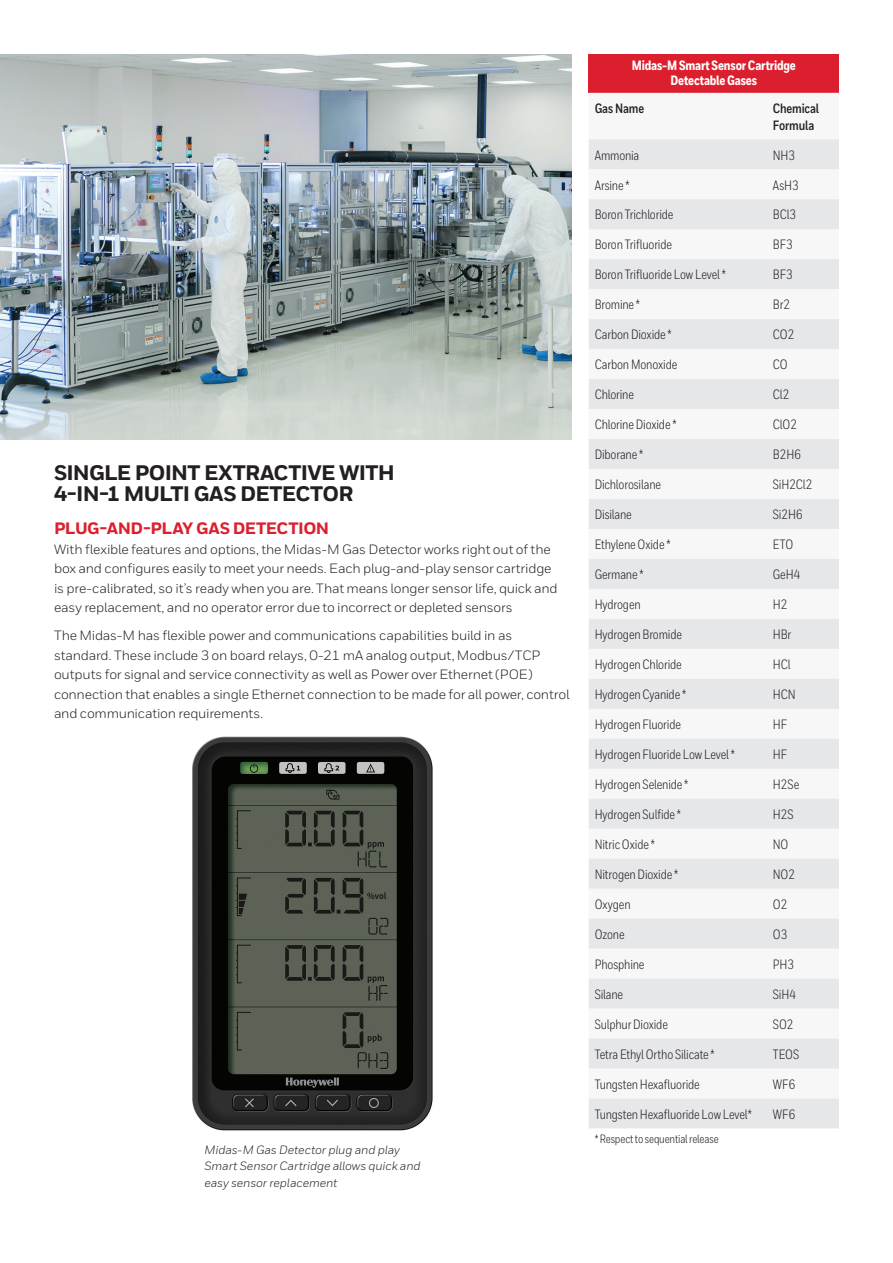
<style>
.page{position:relative;width:893px;height:1263px;background:#fff}
.page>*{position:absolute;margin:0;border:0;box-sizing:border-box;transform-origin:0 0}
.t1{font:800 21px/21px "Honeywell Sans";letter-spacing:-.035em;color:#231f20}
.t2{font:800 16.5px "Honeywell Sans";letter-spacing:-.03em;color:#dc1f2e}
.t3{font:13.5px/19.5px "Honeywell Sans";letter-spacing:-.015em;color:#231f20}
.t4{font:13.5px "Honeywell Cond";letter-spacing:-.01em;color:#231f20}
.t5{font:800 13.5px/15px "Honeywell Cond";letter-spacing:-.015em;color:#fff;text-align:center}
.t6{font:700 13.5px/16.5px "Honeywell Cond";letter-spacing:-.01em;color:#231f20}
.t7{font:italic 12px/16.5px "Honeywell Sans TT";letter-spacing:-.005em;color:#231f20}
.t8{font:12px "Honeywell Cond";letter-spacing:-.01em;color:#231f20}
</style>
<div class="page">
<div style="left:589px;top:54px;width:250px;height:39px;background:#dc1f2e"></div>
<svg style="left:589px;top:139px;width:250px;height:989px;fill:#e7e8e9"></svg>
<img style="left:192px;top:736px;width:241px;height:395px">
<img style="left:0;top:54px;width:572px;height:385px">
<h1 class="t1" style="left:54px;top:463px;width:342px">SINGLE POINT EXTRACTIVE WITH<br>4-IN-1 MULTI GAS DETECTOR</h1>
<p class="t2" style="left:54px;top:518px;width:277px">PLUG-AND-PLAY GAS DETECTION</p>
<p class="t3" style="left:54px;top:539px;width:505px">With flexible features and options, the Midas-M Gas Detector works right out of the box and configures easily to meet your needs. Each plug-and-play sensor cartridge is pre-calibrated, so it’s ready when you are. That means longer sensor life, quick and easy replacement, and no operator error due to incorrect or depleted sensors</p>
<p class="t3" style="left:54px;top:626px;width:517px">The Midas-M has flexible power and communications capabilities build in as standard. These include 3 on board relays, 0-21 mA analog output, Modbus/TCP outputs for signal and service connectivity as well as Power over Ethernet (POE) connection that enables a single Ethernet connection to be made for all power, control and communication requirements.</p>
<p class="t7" style="left:204px;top:1141px;width:218px">Midas-M Gas Detector plug and play<br>Smart Sensor Cartridge allows quick and easy sensor replacement</p>
<p class="t5" style="left:632px;top:58px;width:166px">Midas-M Smart Sensor Cartridge<br>Detectable Gases</p>
<p class="t6" style="left:595px;top:100px;width:51px">Gas Name</p>
<p class="t6" style="left:773px;top:100px;width:48px">Chemical<br>Formula</p>
<p class="t4" style="left:595px;top:147px;width:46px">Ammonia</p>
<p class="t4" style="left:773px;top:147px;width:24px">NH3</p>
<p class="t4" style="left:595px;top:177px;width:36px">Arsine *</p>
<p class="t4" style="left:773px;top:177px;width:28px">AsH3</p>
<p class="t4" style="left:595px;top:207px;width:80px">Boron Trichloride</p>
<p class="t4" style="left:773px;top:207px;width:25px">BCl3</p>
<p class="t4" style="left:595px;top:237px;width:79px">Boron Trifluoride</p>
<p class="t4" style="left:773px;top:237px;width:22px">BF3</p>
<p class="t4" style="left:595px;top:267px;width:133px">Boron Trifluoride Low Level *</p>
<p class="t4" style="left:773px;top:267px;width:22px">BF3</p>
<p class="t4" style="left:595px;top:297px;width:47px">Bromine *</p>
<p class="t4" style="left:773px;top:297px;width:19px">Br2</p>
<p class="t4" style="left:595px;top:327px;width:79px">Carbon Dioxide *</p>
<p class="t4" style="left:773px;top:327px;width:23px">CO2</p>
<p class="t4" style="left:595px;top:357px;width:84px">Carbon Monoxide</p>
<p class="t4" style="left:773px;top:357px;width:16px">CO</p>
<p class="t4" style="left:595px;top:387px;width:41px">Chlorine</p>
<p class="t4" style="left:773px;top:387px;width:18px">Cl2</p>
<p class="t4" style="left:595px;top:417px;width:83px">Chlorine Dioxide *</p>
<p class="t4" style="left:773px;top:417px;width:26px">ClO2</p>
<p class="t4" style="left:595px;top:447px;width:50px">Diborane *</p>
<p class="t4" style="left:773px;top:447px;width:30px">B2H6</p>
<p class="t4" style="left:595px;top:477px;width:68px">Dichlorosilane</p>
<p class="t4" style="left:773px;top:477px;width:41px">SiH2Cl2</p>
<p class="t4" style="left:595px;top:506px;width:39px">Disilane</p>
<p class="t4" style="left:773px;top:506px;width:32px">Si2H6</p>
<p class="t4" style="left:595px;top:536px;width:77px">Ethylene Oxide *</p>
<p class="t4" style="left:773px;top:536px;width:22px">ETO</p>
<p class="t4" style="left:595px;top:566px;width:50px">Germane *</p>
<p class="t4" style="left:773px;top:566px;width:29px">GeH4</p>
<p class="t4" style="left:595px;top:596px;width:48px">Hydrogen</p>
<p class="t4" style="left:773px;top:596px;width:16px">H2</p>
<p class="t4" style="left:595px;top:626px;width:89px">Hydrogen Bromide</p>
<p class="t4" style="left:773px;top:626px;width:20px">HBr</p>
<p class="t4" style="left:595px;top:656px;width:89px">Hydrogen Chloride</p>
<p class="t4" style="left:773px;top:656px;width:19px">HCl</p>
<p class="t4" style="left:595px;top:686px;width:93px">Hydrogen Cyanide *</p>
<p class="t4" style="left:773px;top:686px;width:24px">HCN</p>
<p class="t4" style="left:595px;top:716px;width:88px">Hydrogen Fluoride</p>
<p class="t4" style="left:773px;top:716px;width:16px">HF</p>
<p class="t4" style="left:595px;top:746px;width:142px">Hydrogen Fluoride Low Level *</p>
<p class="t4" style="left:773px;top:746px;width:16px">HF</p>
<p class="t4" style="left:595px;top:776px;width:95px">Hydrogen Selenide *</p>
<p class="t4" style="left:773px;top:776px;width:28px">H2Se</p>
<p class="t4" style="left:595px;top:806px;width:88px">Hydrogen Sulfide *</p>
<p class="t4" style="left:773px;top:806px;width:22px">H2S</p>
<p class="t4" style="left:595px;top:836px;width:62px">Nitric Oxide *</p>
<p class="t4" style="left:773px;top:836px;width:17px">NO</p>
<p class="t4" style="left:595px;top:866px;width:85px">Nitrogen Dioxide *</p>
<p class="t4" style="left:773px;top:866px;width:24px">NO2</p>
<p class="t4" style="left:595px;top:896px;width:37px">Oxygen</p>
<p class="t4" style="left:773px;top:896px;width:16px">O2</p>
<p class="t4" style="left:595px;top:926px;width:31px">Ozone</p>
<p class="t4" style="left:773px;top:926px;width:16px">O3</p>
<p class="t4" style="left:595px;top:956px;width:51px">Phosphine</p>
<p class="t4" style="left:773px;top:956px;width:23px">PH3</p>
<p class="t4" style="left:595px;top:986px;width:30px">Silane</p>
<p class="t4" style="left:773px;top:986px;width:25px">SiH4</p>
<p class="t4" style="left:595px;top:1016px;width:75px">Sulphur Dioxide</p>
<p class="t4" style="left:773px;top:1016px;width:22px">SO2</p>
<p class="t4" style="left:595px;top:1046px;width:122px">Tetra Ethyl Ortho Silicate *</p>
<p class="t4" style="left:773px;top:1046px;width:28px">TEOS</p>
<p class="t4" style="left:595px;top:1076px;width:107px">Tungsten Hexafluoride</p>
<p class="t4" style="left:773px;top:1076px;width:24px">WF6</p>
<p class="t4" style="left:595px;top:1106px;width:159px">Tungsten Hexafluoride Low Level*</p>
<p class="t4" style="left:773px;top:1106px;width:24px">WF6</p>
<p class="t8" style="left:595px;top:1132px;width:126px">* Respect to sequential release</p>
</div>
